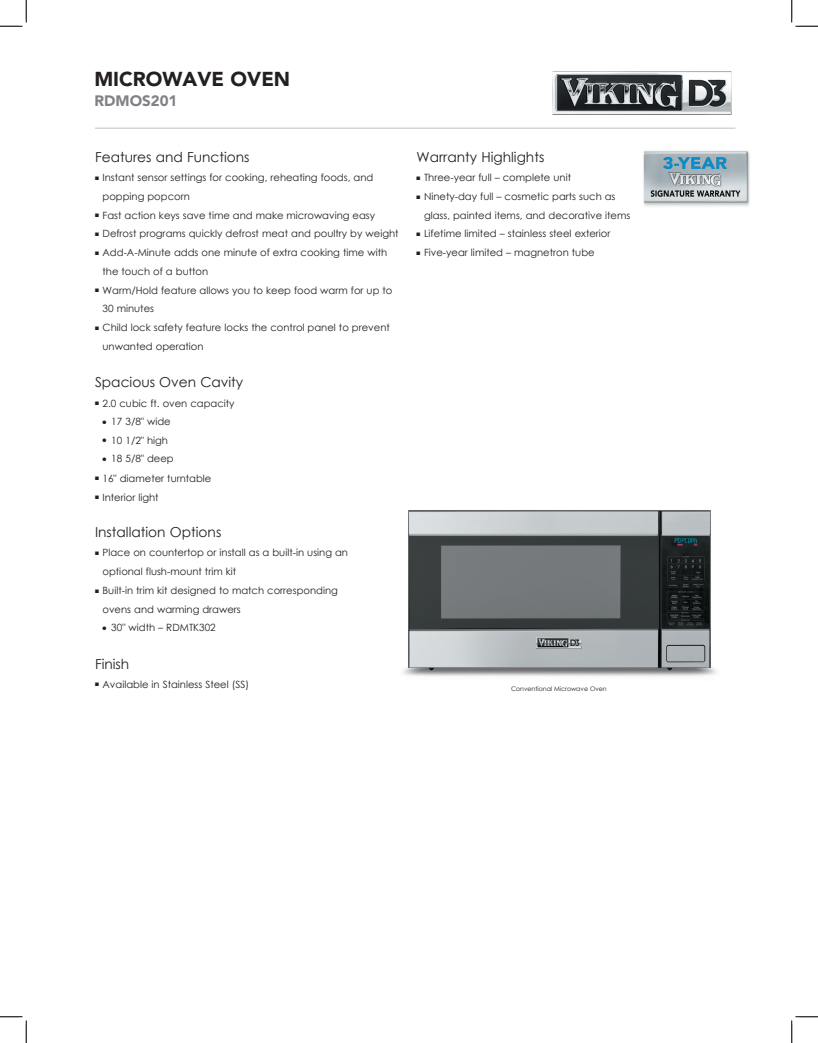
<style>
.page{position:relative;width:818px;height:1043px;background:#fff}
.page>*{position:absolute;margin:0;border:0;box-sizing:border-box;transform-origin:0 0}
.t1{font:900 20px "Avenir";color:#231f20}
.t2{font:900 15px "Avenir";color:#808285}
.t3{font:13.75px "Century Gothic";color:#231f20}
.t4{font:10px/18.8px "Century Gothic";color:#231f20}
.t5{font:6.25px "Century Gothic";color:#231f20}
</style>
<div class="page">
<img style="left:402px;top:510px;width:315px;height:167px">
<hr style="left:95px;top:128px;width:640px;height:1px;background:#cbccce">
<img style="left:552px;top:71px;width:179px;height:44px">
<img style="left:643px;top:151px;width:107px;height:55px">
<svg style="left:0;top:0;width:27px;height:27px"></svg>
<svg style="left:0;top:1016px;width:27px;height:26px"></svg>
<svg style="left:791px;top:0;width:27px;height:27px"></svg>
<svg style="left:791px;top:1016px;width:27px;height:26px"></svg>
<p class="t1" style="left:94px;top:67px;width:197px">MICROWAVE OVEN</p>
<p class="t2" style="left:94px;top:91px;width:84px">RDMOS201</p>
<p class="t3" style="left:95px;top:149px;width:156px">Features and Functions</p>
<p class="t4" style="left:102px;top:168px;width:272px;text-indent:-8px">■ Instant sensor settings for cooking, reheating foods, and popping popcorn</p>
<p class="t4" style="left:95px;top:205px;width:281px">■ Fast action keys save time and make microwaving easy</p>
<p class="t4" style="left:95px;top:224px;width:305px">■ Defrost programs quickly defrost meat and poultry by weight</p>
<p class="t4" style="left:102px;top:243px;width:286px;text-indent:-8px">■ Add-A-Minute adds one minute of extra cooking time with the touch of a button</p>
<p class="t4" style="left:102px;top:280px;width:291px;text-indent:-8px">■ Warm/Hold feature allows you to keep food warm for up to<br>30 minutes</p>
<p class="t4" style="left:102px;top:318px;width:289px;text-indent:-8px">■ Child lock safety feature locks the control panel to prevent unwanted operation</p>
<p class="t3" style="left:95px;top:374px;width:150px">Spacious Oven Cavity</p>
<p class="t4" style="left:95px;top:394px;width:141px">■ 2.0 cubic ft. oven capacity</p>
<p class="t4" style="left:102px;top:412px;width:70px">● 17 3/8" wide</p>
<p class="t4" style="left:102px;top:430px;width:67px">● 10 1/2" high</p>
<p class="t4" style="left:102px;top:449px;width:73px">● 18 5/8" deep</p>
<p class="t4" style="left:95px;top:469px;width:118px">■ 16" diameter turntable</p>
<p class="t4" style="left:95px;top:487px;width:65px">■ Interior light</p>
<p class="t3" style="left:95px;top:524px;width:128px">Installation Options</p>
<p class="t4" style="left:102px;top:543px;width:247px;text-indent:-8px">■ Place on countertop or install as a built-in using an optional flush-mount trim kit</p>
<p class="t4" style="left:102px;top:580px;width:237px;text-indent:-8px">■ Built-in trim kit designed to match corresponding ovens and warming drawers</p>
<p class="t4" style="left:102px;top:618px;width:115px">● 30" width – RDMTK302</p>
<p class="t3" style="left:95px;top:655px;width:36px">Finish</p>
<p class="t4" style="left:95px;top:674px;width:155px">■ Available in Stainless Steel (SS)</p>
<p class="t3" style="left:416px;top:149px;width:129px">Warranty Highlights</p>
<p class="t4" style="left:416px;top:168px;width:156px">■ Three-year full – complete unit</p>
<p class="t4" style="left:424px;top:187px;width:208px;text-indent:-8px">■ Ninety-day full – cosmetic parts such as glass, painted items, and decorative items</p>
<p class="t4" style="left:416px;top:224px;width:195px">■ Lifetime limited – stainless steel exterior</p>
<p class="t4" style="left:416px;top:243px;width:180px">■ Five-year limited – magnetron tube</p>
<p class="t5" style="left:511px;top:685px;width:97px">Conventional Microwave Oven</p>
</div>
